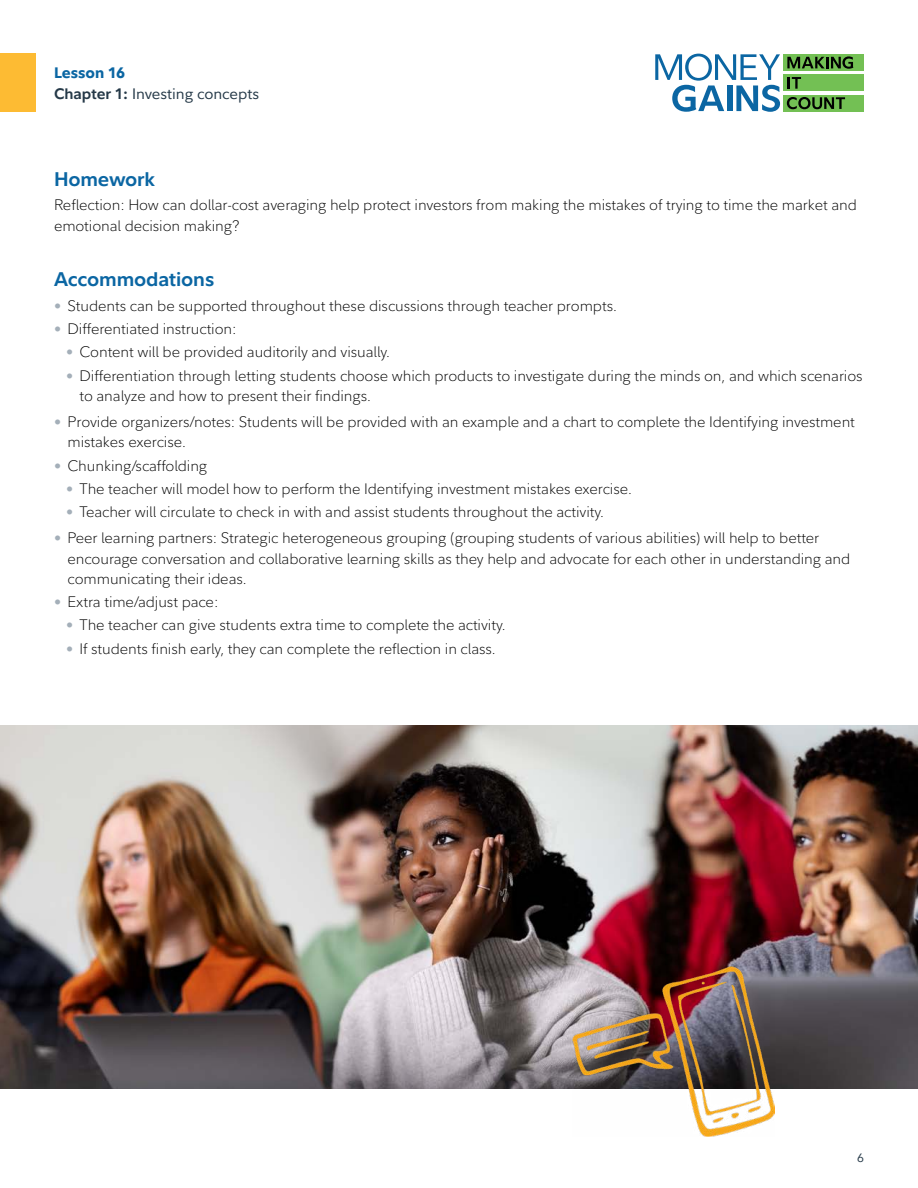
<style>
.page{position:relative;width:918px;height:1188px;background:#fff}
.page>*{position:absolute;margin:0;border:0;box-sizing:border-box;transform-origin:0 0}
.t1{font:700 19.5px "Fidelity Sans";letter-spacing:-.005em;color:#0b66a3}
.t2{font:300 15px/20.2px "Fidelity Sans";letter-spacing:-.005em;color:#000}
.t3{font:15px/21px "Fidelity Sans";color:#253948}
.t4{font:12px "Fidelity Sans";color:#253948}
.s1{font-weight:800;color:#0b66a3}
.s2{font-weight:700}
.s3{font-weight:400;font-size:14.25px;color:#a4afb9}
</style>
<div class="page">
<div style="left:784px;top:54px;width:80px;height:16px;background:#73c054"></div>
<div style="left:784px;top:75px;width:80px;height:16px;background:#73c054"></div>
<div style="left:784px;top:95px;width:80px;height:16px;background:#73c054"></div>
<svg style="left:787px;top:56px;width:66px;height:13px"></svg>
<svg style="left:787px;top:77px;width:14px;height:12px"></svg>
<svg style="left:787px;top:97px;width:58px;height:12px"></svg>
<svg style="left:655px;top:54px;width:125px;height:58px"></svg>
<div style="left:0;top:54px;width:36px;height:58px;background:#fdbb33"></div>
<img style="left:0;top:725px;width:918px;height:364px">
<img style="left:572px;top:967px;width:203px;height:170px">
<p class="t3" style="left:54px;top:62px;width:207px"><span class="s1">Lesson 16<br></span><span class="s2">Chapter 1:</span> Investing concepts</p>
<h1 class="t1" style="left:54px;top:166px;width:103px">Homework</h1>
<p class="t2" style="left:54px;top:195px;width:804px">Reflection: How can dollar-cost averaging help protect investors from making the mistakes of trying to time the market and emotional decision making?</p>
<h1 class="t1" style="left:54px;top:266px;width:162px">Accommodations</h1>
<p class="t2" style="left:54px;top:296px;width:564px"><span class="s3">•</span> Students can be supported throughout these discussions through teacher prompts.</p>
<p class="t2" style="left:54px;top:319px;width:184px"><span class="s3">•</span> Differentiated instruction:</p>
<p class="t2" style="left:66px;top:342px;width:326px"><span class="s3">•</span> Content will be provided auditorily and visually.</p>
<p class="t2" style="left:80px;top:365px;width:785px;text-indent:-14px"><span class="s3">•</span> Differentiation through letting students choose which products to investigate during the minds on, and which scenarios to analyze and how to present their findings.</p>
<p class="t2" style="left:68px;top:412px;width:789px;text-indent:-14px"><span class="s3">•</span> Provide organizers/notes: Students will be provided with an example and a chart to complete the Identifying investment mistakes exercise.</p>
<p class="t2" style="left:54px;top:455px;width:155px"><span class="s3">•</span> Chunking/scaffolding</p>
<p class="t2" style="left:66px;top:479px;width:568px"><span class="s3">•</span> The teacher will model how to perform the Identifying investment mistakes exercise.</p>
<p class="t2" style="left:66px;top:502px;width:540px"><span class="s3">•</span> Teacher will circulate to check in with and assist students throughout the activity.</p>
<p class="t2" style="left:68px;top:528px;width:784px;text-indent:-14px"><span class="s3">•</span> Peer learning partners: Strategic heterogeneous grouping (grouping students of various abilities) will help to better encourage conversation and collaborative learning skills as they help and advocate for each other in understanding and communicating their ideas.</p>
<p class="t2" style="left:54px;top:592px;width:166px"><span class="s3">•</span> Extra time/adjust pace:</p>
<p class="t2" style="left:66px;top:615px;width:441px"><span class="s3">•</span> The teacher can give students extra time to complete the activity.</p>
<p class="t2" style="left:66px;top:638px;width:431px"><span class="s3">•</span> If students finish early, they can complete the reflection in class.</p>
<p class="t4" style="left:857px;top:1150px;width:8px">6</p>
</div>
